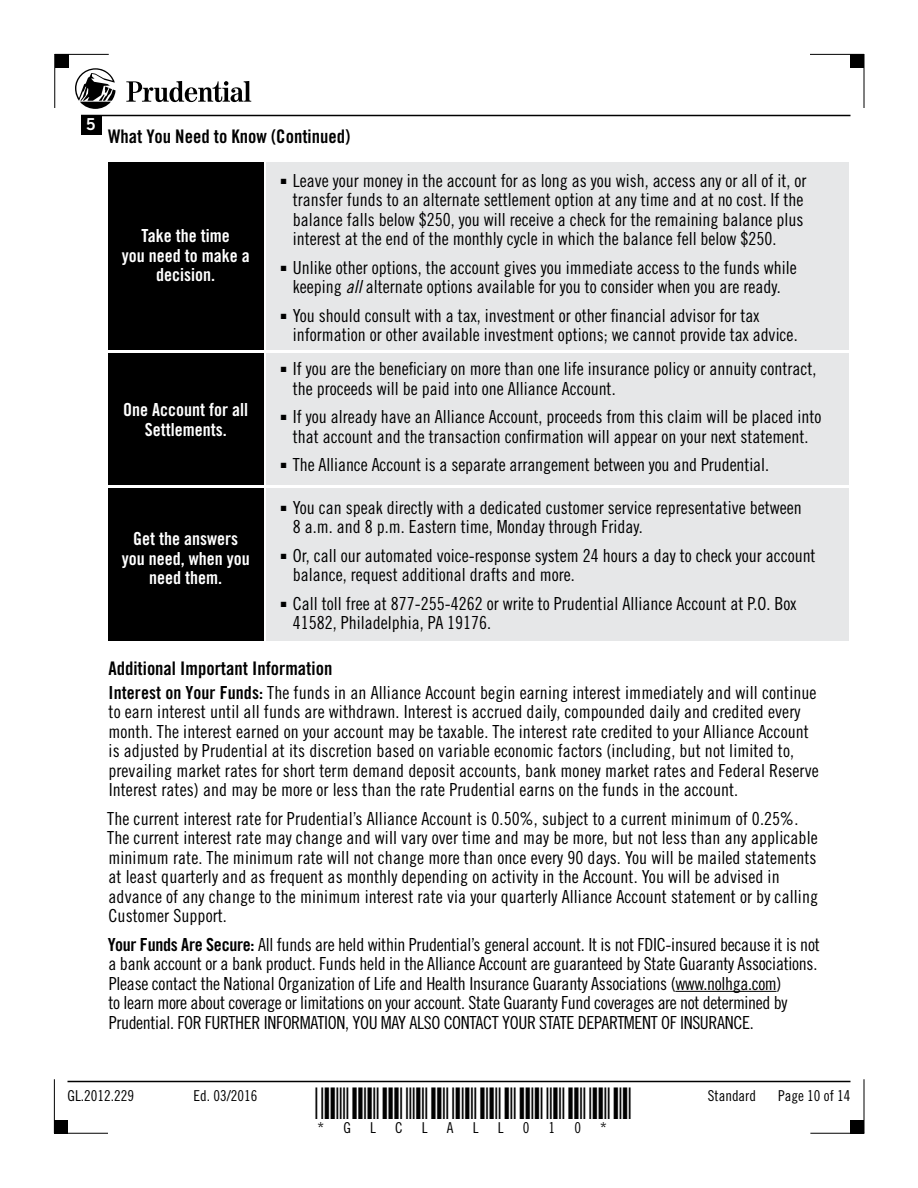
<style>
.page{position:relative;width:918px;height:1188px;background:#fff}
.page>*{position:absolute;margin:0;border:0;box-sizing:border-box;transform-origin:0 0}
.H2_Sub2{font:18.75px "Trade Gothic Bold Cond Twenty";color:#000}
.t1{font:18px/19.5px "Trade Gothic Cond Eighteen";color:#000}
.H2_Table_head_ctr{font:18px/19.5px "Trade Gothic Bold Cond Twenty";color:#fff;text-align:center}
.t2{font:16.5px "Trade Gothic Bold Two";color:#fff}
.t3{font:15px "Trade Gothic Cond Eighteen";color:#000}
.s1{font-family:"Trade Gothic Cond Eighteen Obl"}
.s2{font-family:"Trade Gothic Bold Cond Twenty"}
</style>
<div class="page">
<svg style="left:75px;top:68px;width:41px;height:41px"></svg>
<svg style="left:126px;top:81px;width:125px;height:21px"></svg>
<hr style="left:864px;top:1079px;width:1px;height:54px;background:#000">
<hr style="left:810px;top:1133px;width:54px;height:1px;background:#000">
<hr style="left:54px;top:1133px;width:54px;height:1px;background:#000">
<hr style="left:54px;top:1079px;width:1px;height:54px;background:#000">
<div style="left:54px;top:1120px;width:14px;height:13px;background:#000"></div>
<div style="left:850px;top:1120px;width:14px;height:13px;background:#000"></div>
<hr style="left:54px;top:54px;width:1px;height:54px;background:#000">
<hr style="left:55px;top:54px;width:54px;height:1px;background:#000">
<hr style="left:810px;top:54px;width:54px;height:1px;background:#000">
<hr style="left:864px;top:54px;width:1px;height:54px;background:#000">
<div style="left:55px;top:54px;width:13px;height:14px;background:#000"></div>
<div style="left:851px;top:54px;width:13px;height:14px;background:#000"></div>
<hr style="left:68px;top:1081px;width:782px;height:1px;background:#000">
<hr style="left:81px;top:115px;width:769px;height:1px;background:#000">
<div style="left:81px;top:115px;width:20px;height:19px;background:#000"></div>
<hr style="left:675px;top:991px;width:102px;height:1px;background:#000">
<div style="left:108px;top:162px;width:156px;height:188px;background:#000"></div>
<div style="left:108px;top:353px;width:156px;height:132px;background:#000"></div>
<div style="left:108px;top:488px;width:156px;height:152px;background:#000"></div>
<div style="left:267px;top:162px;width:582px;height:188px;background:#e6e7e8"></div>
<div style="left:267px;top:353px;width:582px;height:132px;background:#e6e7e8"></div>
<div style="left:267px;top:488px;width:582px;height:152px;background:#e6e7e8"></div>
<p class="t2" style="left:86px;top:114px;width:12px">5</p>
<p class="H2_Sub2" style="left:108px;top:125px;width:244px">What You Need to Know (Continued)</p>
<h2 class="H2_Table_head_ctr" style="left:122px;top:226px;width:129px">Take the time<br>you need to make a decision.</h2>
<h2 class="H2_Table_head_ctr" style="left:123px;top:400px;width:126px">One Account for all<br>Settlements.</h2>
<h2 class="H2_Table_head_ctr" style="left:122px;top:529px;width:129px">Get the answers you need, when you need them.</h2>
<p class="t1" style="left:293px;top:171px;width:515px;text-indent:-12px">■ Leave your money in the account for as long as you wish, access any or all of it, or transfer funds to an alternate settlement option at any time and at no cost. If the balance falls below $250, you will receive a check for the remaining balance plus interest at the end of the monthly cycle in which the balance fell below $250.</p>
<p class="t1" style="left:281px;top:258px;width:517px;text-align:center">■ Unlike other options, the account gives you immediate access to the funds while keeping <span class="s1">all</span> alternate options available for you to consider when you are ready.</p>
<p class="t1" style="left:293px;top:306px;width:506px;text-indent:-12px">■ You should consult with a tax, investment or other financial advisor for tax information or other available investment options; we cannot provide tax advice.</p>
<p class="t1" style="left:293px;top:359px;width:525px;text-indent:-12px">■ If you are the beneficiary on more than one life insurance policy or annuity contract, the proceeds will be paid into one Alliance Account.</p>
<p class="t1" style="left:281px;top:407px;width:542px;text-align:center">■ If you already have an Alliance Account, proceeds from this claim will be placed into that account and the transaction confirmation will appear on your next statement.</p>
<p class="t1" style="left:281px;top:455px;width:490px">■ The Alliance Account is a separate arrangement between you and Prudential.</p>
<p class="t1" style="left:293px;top:497px;width:510px;text-indent:-12px">■ You can speak directly with a dedicated customer service representative between<br>8 a.m. and 8 p.m. Eastern time, Monday through Friday.</p>
<p class="t1" style="left:293px;top:545px;width:524px;text-indent:-12px">■ Or, call our automated voice-response system 24 hours a day to check your account balance, request additional drafts and more.</p>
<p class="t1" style="left:293px;top:593px;width:505px;text-indent:-12px">■ Call toll free at 877-255-4262 or write to Prudential Alliance Account at P.O. Box<br>41582, Philadelphia, PA 19176.</p>
<h2 class="H2_Sub2" style="left:108px;top:656px;width:225px">Additional Important Information</h2>
<p class="t1" style="left:108px;top:682px;width:712px"><span class="s2">Interest on Your Funds:</span> The funds in an Alliance Account begin earning interest immediately and will continue to earn interest until all funds are withdrawn. Interest is accrued daily, compounded daily and credited every month. The interest earned on your account may be taxable. The interest rate credited to your Alliance Account is adjusted by Prudential at its discretion based on variable economic factors (including, but not limited to, prevailing market rates for short term demand deposit accounts, bank money market rates and Federal Reserve Interest rates) and may be more or less than the rate Prudential earns on the funds in the account.</p>
<p class="t1" style="left:107px;top:808px;width:712px">The current interest rate for Prudential’s Alliance Account is 0.50%, subject to a current minimum of 0.25%.<br>The current interest rate may change and will vary over time and may be more, but not less than any applicable minimum rate. The minimum rate will not change more than once every 90 days. You will be mailed statements at least quarterly and as frequent as monthly depending on activity in the Account. You will be advised in advance of any change to the minimum interest rate via your quarterly Alliance Account statement or by calling Customer Support.</p>
<p class="t1" style="left:108px;top:934px;width:714px"><span class="s2">Your Funds Are Secure:</span> All funds are held within Prudential’s general account. It is not FDIC-insured because it is not a bank account or a bank product. Funds held in the Alliance Account are guaranteed by State Guaranty Associations.<br>Please contact the National Organization of Life and Health Insurance Guaranty Associations (www.nolhga.com)<br>to learn more about coverage or limitations on your account. State Guaranty Fund coverages are not determined by Prudential. FOR FURTHER INFORMATION, YOU MAY ALSO CONTACT YOUR STATE DEPARTMENT OF INSURANCE.</p>
<p class="t3" style="left:68px;top:1087px;width:68px">GL.2012.229</p>
<p class="t3" style="left:194px;top:1087px;width:66px">Ed. 03/2016</p>
<p class="t3" style="left:708px;top:1087px;width:50px">Standard</p>
<p class="t3" style="left:778px;top:1087px;width:74px">Page 10 of 14</p>
<p class="t3" style="left:317px;top:1119px;width:35px">* G</p>
<p class="t3" style="left:370px;top:1119px;width:7px">L</p>
<p class="t3" style="left:395px;top:1119px;width:9px">C</p>
<p class="t3" style="left:422px;top:1119px;width:7px">L</p>
<p class="t3" style="left:447px;top:1119px;width:8px">A</p>
<p class="t3" style="left:473px;top:1119px;width:7px">L</p>
<p class="t3" style="left:498px;top:1119px;width:7px">L</p>
<p class="t3" style="left:523px;top:1119px;width:8px">0</p>
<p class="t3" style="left:549px;top:1119px;width:8px">1</p>
<p class="t3" style="left:574px;top:1119px;width:8px">0</p>
<p class="t3" style="left:600px;top:1119px;width:8px">*</p>
</div>
